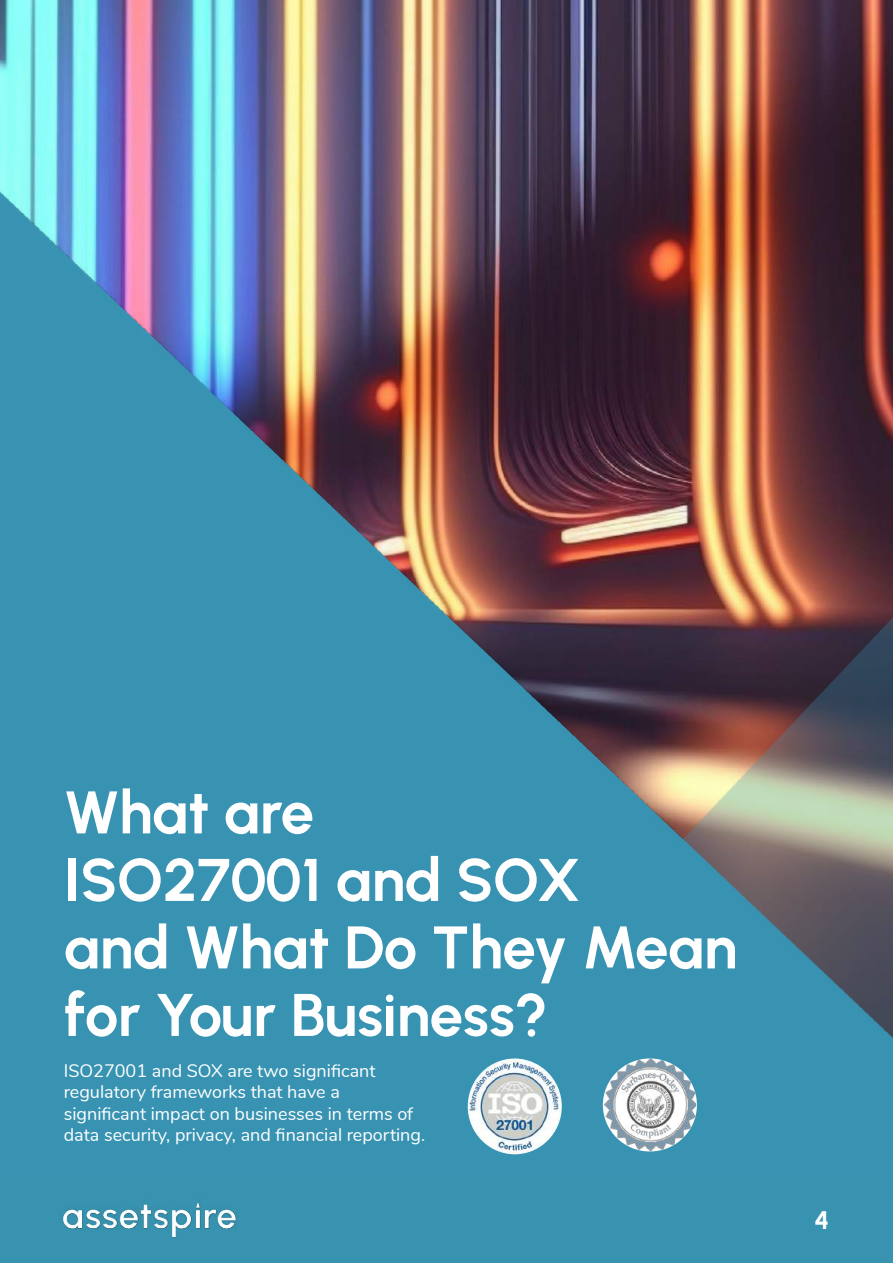
<style>
.page{position:relative;width:893px;height:1263px;background:#fff}
.page>*{position:absolute;margin:0;border:0;box-sizing:border-box;transform-origin:0 0}
.t1{font:60px/67.5px "Urbanist";letter-spacing:-.01em;color:#fff}
.t2{font:25.5px "Urbanist";color:#fff}
.t3{font:18px/21.6px "Nunito";color:#fff}
</style>
<div class="page">
<img style="left:0;top:0;width:893px;height:173px">
<img style="left:0;top:173px;width:893px;height:1002px">
<div style="left:0;top:1175px;width:893px;height:88px;background:#3793af"></div>
<img style="left:63px;top:1202px;width:173px;height:35px">
<img style="left:468px;top:1058px;width:94px;height:96px">
<img style="left:604px;top:1058px;width:92px;height:93px">
<h1 class="t1" style="left:64px;top:777px;width:675px">What are<br>ISO27001 and SOX<br>and What Do They Mean for Your Business?</h1>
<p class="t3" style="left:64px;top:1058px;width:363px">ISO27001 and SOX are two significant regulatory frameworks that have a significant impact on businesses in terms of data security, privacy, and financial reporting.</p>
<h2 class="t2" style="left:814px;top:1203px;width:16px">4</h2>
</div>
